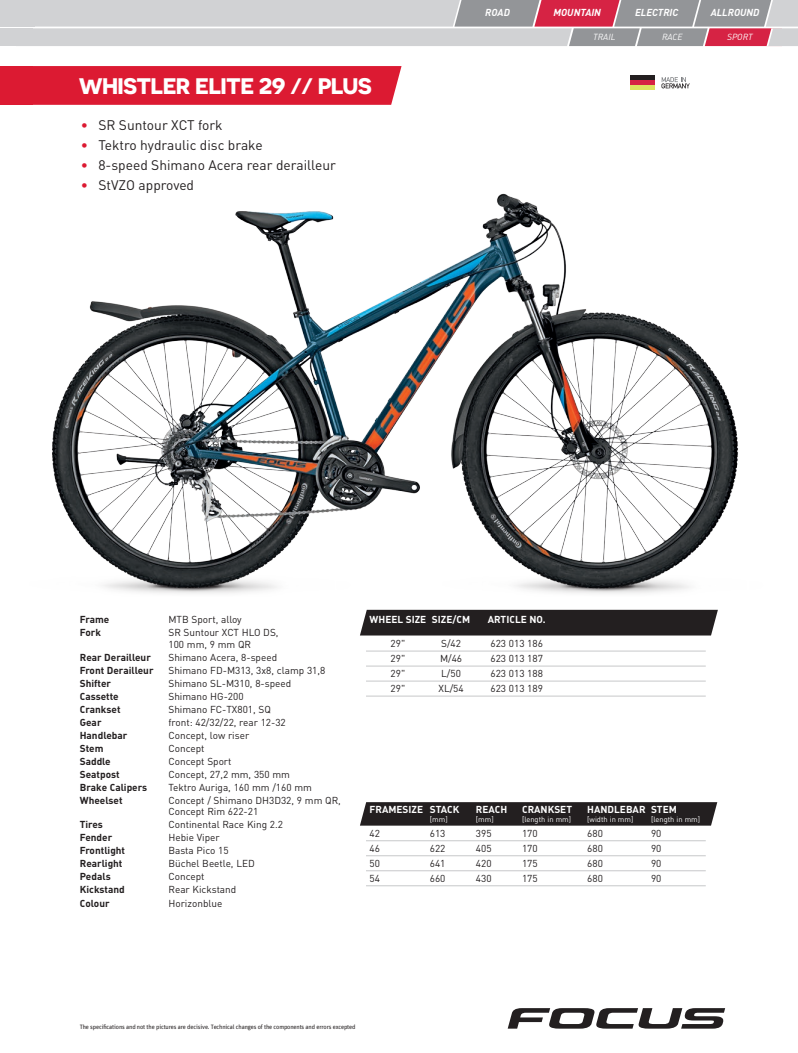
<style>
.page{position:relative;width:798px;height:1053px;background:#fff}
.page>*{position:absolute;margin:0;border:0;box-sizing:border-box;transform-origin:0 0}
.t1{font:700 22.5px "Novecentosanswide";letter-spacing:-.03em;color:#fff}
.t2{font:13.75px "DIN";color:#231f20}
.t3{font:10px/11.2px "DIN";color:#231f20}
.t4{font:700 10px "DIN";color:#231f20}
.t5{font:700 10px "DIN";color:#fff}
.t6{font:italic 700 10px "DIN";color:#fff}
.t7{font:8.75px "DIN Regular Italic Alt";color:#fff}
.t8{font:7.5px "DIN";color:#fff}
.t9{font:6.25px "Unit Pro";letter-spacing:-.02em;color:#231f20}
.s1{color:#dc1a32}
</style>
<div class="page">
<svg style="left:508px;top:1008px;width:217px;height:20px"></svg>
<div style="left:360px;top:609px;width:357px;height:26px;background:#231f20"></div>
<div style="left:360px;top:802px;width:357px;height:23px;background:#231f20"></div>
<img style="left:52px;top:193px;width:686px;height:401px">
<div style="left:16px;top:66px;width:380px;height:39px;background:#dc1a32"></div>
<hr style="left:366px;top:650px;width:339px;height:1px;background:#c7c8ca">
<hr style="left:366px;top:665px;width:339px;height:1px;background:#c7c8ca">
<hr style="left:366px;top:680px;width:339px;height:1px;background:#c7c8ca">
<hr style="left:366px;top:695px;width:339px;height:1px;background:#c7c8ca">
<hr style="left:366px;top:840px;width:339px;height:1px;background:#c7c8ca">
<hr style="left:366px;top:855px;width:339px;height:1px;background:#c7c8ca">
<hr style="left:366px;top:870px;width:339px;height:1px;background:#c7c8ca">
<hr style="left:366px;top:885px;width:339px;height:1px;background:#c7c8ca">
<svg style="left:661px;top:77px;width:28px;height:11px"></svg>
<div style="left:630px;top:75px;width:24px;height:5px;background:#231f20"></div>
<div style="left:630px;top:80px;width:24px;height:5px;background:#d62344"></div>
<div style="left:630px;top:85px;width:24px;height:5px;background:#dde360"></div>
<div style="left:0;top:66px;width:32px;height:39px;background:#dc1a32"></div>
<div style="left:0;top:0;width:35px;height:27px;background:#d1d2d4"></div>
<div style="left:0;top:28px;width:32px;height:18px;background:#d1d2d4"></div>
<svg style="left:32px;top:0;width:765px;height:46px;background:#c4b5ba"></svg>
<h1 class="t1" style="left:79px;top:72px;width:294px">WHISTLER ELITE 29 // PLUS</h1>
<h2 class="t2" style="left:81px;top:116px;width:143px"><span class="s1">•</span> SR Suntour XCT fork</h2>
<h2 class="t2" style="left:81px;top:136px;width:183px"><span class="s1">•</span> Tektro hydraulic disc brake</h2>
<h2 class="t2" style="left:81px;top:156px;width:256px"><span class="s1">•</span> 8-speed Shimano Acera rear derailleur</h2>
<h2 class="t2" style="left:81px;top:176px;width:115px"><span class="s1">•</span> StVZO approved</h2>
<p class="t6" style="left:485px;top:6px;width:26px">ROAD</p>
<p class="t6" style="left:553px;top:6px;width:49px">MOUNTAIN</p>
<p class="t6" style="left:634px;top:6px;width:45px">ELECTRIC</p>
<p class="t6" style="left:710px;top:6px;width:50px">ALLROUND</p>
<p class="t7" style="left:593px;top:32px;width:24px">TRAIL</p>
<p class="t7" style="left:661px;top:32px;width:22px">RACE</p>
<p class="t7" style="left:727px;top:32px;width:27px">SPORT</p>
<p class="t4" style="left:80px;top:613px;width:31px">Frame</p>
<p class="t3" style="left:168px;top:614px;width:75px">MTB Sport, alloy</p>
<p class="t4" style="left:80px;top:626px;width:23px">Fork</p>
<p class="t3" style="left:168px;top:627px;width:112px">SR Suntour XCT HLO DS,<br>100 mm, 9 mm QR</p>
<p class="t4" style="left:80px;top:650px;width:73px">Rear Derailleur</p>
<p class="t3" style="left:168px;top:651px;width:110px">Shimano Acera, 8-speed</p>
<p class="t4" style="left:80px;top:663px;width:75px">Front Derailleur</p>
<p class="t3" style="left:168px;top:664px;width:158px">Shimano FD-M313, 3x8, clamp 31,8</p>
<p class="t4" style="left:80px;top:676px;width:33px">Shifter</p>
<p class="t3" style="left:168px;top:677px;width:124px">Shimano SL-M310, 8-speed</p>
<p class="t4" style="left:80px;top:689px;width:40px">Cassette</p>
<p class="t3" style="left:168px;top:690px;width:77px">Shimano HG-200</p>
<p class="t4" style="left:80px;top:702px;width:42px">Crankset</p>
<p class="t3" style="left:168px;top:703px;width:104px">Shimano FC-TX801, SQ</p>
<p class="t4" style="left:80px;top:715px;width:23px">Gear</p>
<p class="t3" style="left:168px;top:716px;width:119px">front: 42/32/22, rear 12-32</p>
<p class="t4" style="left:80px;top:728px;width:49px">Handlebar</p>
<p class="t3" style="left:168px;top:729px;width:82px">Concept, low riser</p>
<p class="t4" style="left:80px;top:741px;width:25px">Stem</p>
<p class="t3" style="left:168px;top:742px;width:38px">Concept</p>
<p class="t4" style="left:80px;top:754px;width:32px">Saddle</p>
<p class="t3" style="left:168px;top:755px;width:65px">Concept Sport</p>
<p class="t4" style="left:80px;top:767px;width:41px">Seatpost</p>
<p class="t3" style="left:168px;top:768px;width:123px">Concept, 27,2 mm, 350 mm</p>
<p class="t4" style="left:80px;top:780px;width:69px">Brake Calipers</p>
<p class="t3" style="left:168px;top:781px;width:145px">Tektro Auriga, 160 mm /160 mm</p>
<p class="t4" style="left:80px;top:793px;width:44px">Wheelset</p>
<p class="t3" style="left:168px;top:794px;width:174px">Concept / Shimano DH3D32, 9 mm QR,<br>Concept Rim 622-21</p>
<p class="t4" style="left:80px;top:818px;width:25px">Tires</p>
<p class="t3" style="left:168px;top:818px;width:116px">Continental Race King 2.2</p>
<p class="t4" style="left:80px;top:831px;width:34px">Fender</p>
<p class="t3" style="left:168px;top:831px;width:53px">Hebie Viper</p>
<p class="t4" style="left:80px;top:844px;width:47px">Frontlight</p>
<p class="t3" style="left:168px;top:844px;width:62px">Basta Pico 15</p>
<p class="t4" style="left:80px;top:857px;width:44px">Rearlight</p>
<p class="t3" style="left:168px;top:857px;width:88px">Büchel Beetle, LED</p>
<p class="t4" style="left:80px;top:870px;width:32px">Pedals</p>
<p class="t3" style="left:168px;top:871px;width:38px">Concept</p>
<p class="t4" style="left:80px;top:883px;width:46px">Kickstand</p>
<p class="t3" style="left:168px;top:884px;width:69px">Rear Kickstand</p>
<p class="t4" style="left:80px;top:896px;width:31px">Colour</p>
<p class="t3" style="left:168px;top:897px;width:55px">Horizonblue</p>
<p class="t5" style="left:369px;top:613px;width:102px">WHEEL SIZE SIZE/CM</p>
<p class="t5" style="left:487px;top:613px;width:60px">ARTICLE NO.</p>
<p class="t3" style="left:390px;top:637px;width:16px">29"</p>
<p class="t3" style="left:441px;top:637px;width:21px">S/42</p>
<p class="t3" style="left:490px;top:637px;width:54px">623 013 186</p>
<p class="t3" style="left:390px;top:652px;width:16px">29"</p>
<p class="t3" style="left:440px;top:652px;width:24px">M/46</p>
<p class="t3" style="left:490px;top:652px;width:54px">623 013 187</p>
<p class="t3" style="left:390px;top:667px;width:16px">29"</p>
<p class="t3" style="left:441px;top:667px;width:21px">L/50</p>
<p class="t3" style="left:490px;top:667px;width:54px">623 013 188</p>
<p class="t3" style="left:390px;top:682px;width:16px">29"</p>
<p class="t3" style="left:438px;top:682px;width:27px">XL/54</p>
<p class="t3" style="left:490px;top:682px;width:54px">623 013 189</p>
<p class="t5" style="left:369px;top:802px;width:91px">FRAMESIZE STACK</p>
<p class="t5" style="left:476px;top:802px;width:33px">REACH</p>
<p class="t5" style="left:522px;top:802px;width:51px">CRANKSET</p>
<p class="t5" style="left:587px;top:802px;width:91px">HANDLEBAR STEM</p>
<p class="t8" style="left:429px;top:814px;width:19px">[mm]</p>
<p class="t8" style="left:476px;top:814px;width:19px">[mm]</p>
<p class="t8" style="left:522px;top:814px;width:51px">[length in mm]</p>
<p class="t8" style="left:587px;top:814px;width:48px">[width in mm]</p>
<p class="t8" style="left:650px;top:814px;width:51px">[length in mm]</p>
<p class="t3" style="left:369px;top:827px;width:12px">42</p>
<p class="t3" style="left:429px;top:827px;width:17px">613</p>
<p class="t3" style="left:476px;top:827px;width:17px">395</p>
<p class="t3" style="left:522px;top:827px;width:17px">170</p>
<p class="t3" style="left:587px;top:827px;width:17px">680</p>
<p class="t3" style="left:650px;top:827px;width:12px">90</p>
<p class="t3" style="left:369px;top:842px;width:12px">46</p>
<p class="t3" style="left:429px;top:842px;width:17px">622</p>
<p class="t3" style="left:476px;top:842px;width:17px">405</p>
<p class="t3" style="left:522px;top:842px;width:17px">170</p>
<p class="t3" style="left:587px;top:842px;width:17px">680</p>
<p class="t3" style="left:650px;top:842px;width:12px">90</p>
<p class="t3" style="left:369px;top:857px;width:12px">50</p>
<p class="t3" style="left:429px;top:857px;width:17px">641</p>
<p class="t3" style="left:476px;top:857px;width:17px">420</p>
<p class="t3" style="left:522px;top:857px;width:17px">175</p>
<p class="t3" style="left:587px;top:857px;width:17px">680</p>
<p class="t3" style="left:650px;top:857px;width:12px">90</p>
<p class="t3" style="left:369px;top:872px;width:12px">54</p>
<p class="t3" style="left:429px;top:872px;width:17px">660</p>
<p class="t3" style="left:476px;top:872px;width:17px">430</p>
<p class="t3" style="left:522px;top:872px;width:17px">175</p>
<p class="t3" style="left:587px;top:872px;width:17px">680</p>
<p class="t3" style="left:650px;top:872px;width:12px">90</p>
<p class="t9" style="left:80px;top:1022px;width:277px">The specifications and not the pictures are decisive. Technical changes of the components and errors excepted</p>
</div>
